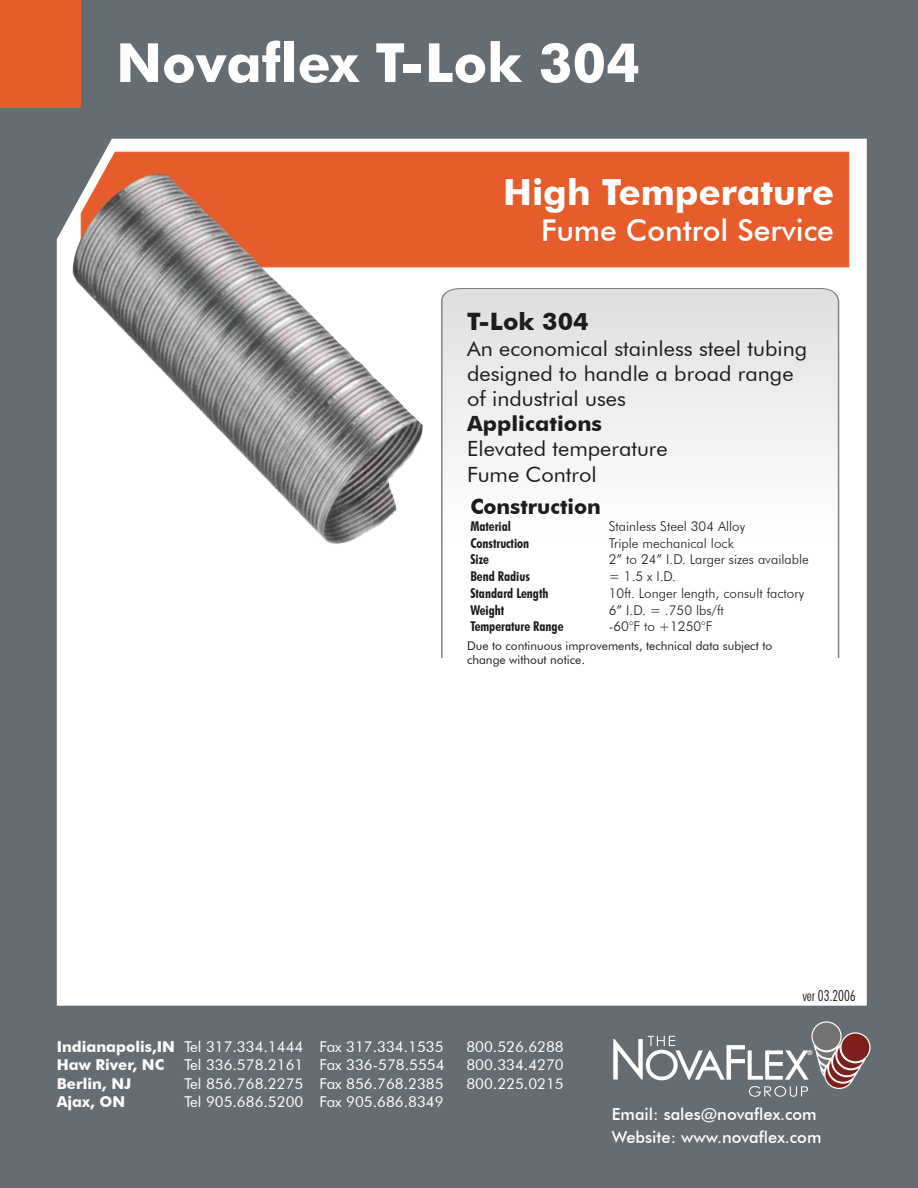
<style>
.page{position:relative;width:918px;height:1188px;background:#656d72}
.page>*{position:absolute;margin:0;border:0;box-sizing:border-box;transform-origin:0 0}
.t1{font:700 54px "Futura BT";color:#fff}
.t2{font:700 36px "Futura BT";color:#fff}
.t3{font:500 30px "Futura BT";color:#fff}
.t4{font:700 24px "Futura BT";color:#1c1c1a}
.t5{font:21px/25.2px "Futura BT";color:#1c1c1a}
.t6{font:700 21px "Futura BT";color:#1c1c1a}
.t7{font:500 16.5px/22.5px "Futura BT";color:#fff}
.t8{font:15px "Futura BT";color:#fff}
.t9{font:700 15px "Futura BT";color:#fff}
.t10{font:300 condensed 15px "Futura BT";color:#1c1c1a}
.t11{font:300 13.5px "Futura BT";color:#1c1c1a}
.t12{font:700 condensed 13.5px "Futura BT";color:#1c1c1a}
.t13{font:12px/14.4px "Futura BT";color:#1c1c1a}
.t14{font:800 6.3px "Futura Std";color:#fff}
.s1{font-weight:700}
</style>
<div class="page">
<div style="left:57px;top:139px;width:810px;height:867px;background:#fff"></div>
<svg style="left:613px;top:1021px;width:258px;height:76px"></svg>
<div style="left:80px;top:151px;width:770px;height:117px;background:#e65c2b"></div>
<div style="left:0;top:0;width:80px;height:107px;background:#e65c2b"></div>
<svg style="left:440px;top:287px;width:400px;height:371px;background:#f3f3f3"></svg>
<div style="left:435px;top:658px;width:411px;height:20px;background:#fff"></div>
<img style="left:72px;top:174px;width:351px;height:372px">
<h1 class="t1" style="left:116px;top:30px;width:525px">Novaflex T-Lok 304</h1>
<h2 class="t2" style="left:503px;top:171px;width:332px">High Temperature</h2>
<h3 class="t3" style="left:541px;top:212px;width:294px">Fume Control Service</h3>
<h3 class="t4" style="left:467px;top:307px;width:123px">T-Lok 304</h3>
<h3 class="t5" style="left:467px;top:335px;width:342px">An economical stainless steel tubing designed to handle a broad range of industrial uses</h3>
<h3 class="t6" style="left:467px;top:411px;width:136px">Applications</h3>
<h3 class="t5" style="left:467px;top:436px;width:202px">Elevated temperature<br>Fume Control</h3>
<h3 class="t6" style="left:470px;top:494px;width:132px">Construction</h3>
<p class="t12" style="left:470px;top:518px;width:42px">Material</p>
<p class="t11" style="left:609px;top:518px;width:138px">Stainless Steel 304 Alloy</p>
<p class="t12" style="left:470px;top:535px;width:60px">Construction</p>
<p class="t11" style="left:609px;top:535px;width:127px">Triple mechanical lock</p>
<p class="t12" style="left:470px;top:551px;width:20px">Size</p>
<p class="t11" style="left:609px;top:551px;width:202px">2” to 24” I.D. Larger sizes available</p>
<p class="t12" style="left:470px;top:568px;width:61px">Bend Radius</p>
<p class="t11" style="left:609px;top:568px;width:69px">= 1.5 x I.D.</p>
<p class="t12" style="left:470px;top:585px;width:80px">Standard Length</p>
<p class="t11" style="left:609px;top:585px;width:197px">10ft. Longer length, consult factory</p>
<p class="t12" style="left:470px;top:602px;width:35px">Weight</p>
<p class="t11" style="left:609px;top:602px;width:117px">6” I.D. = .750 lbs/ft</p>
<p class="t12" style="left:470px;top:618px;width:95px">Temperature Range</p>
<p class="t11" style="left:609px;top:618px;width:105px">-60°F to +1250°F</p>
<p class="t13" style="left:467px;top:638px;width:307px">Due to continuous improvements, technical data subject to change without notice.</p>
<p class="t10" style="left:802px;top:987px;width:55px">ver 03.2006</p>
<p class="t8" style="left:57px;top:1038px;width:388px"><span class="s1">Indianapolis,IN</span> Tel 317.334.1444 Fax 317.334.1535</p>
<p class="t8" style="left:466px;top:1038px;width:99px">800.526.6288</p>
<p class="t9" style="left:57px;top:1056px;width:109px">Haw River, NC</p>
<p class="t8" style="left:184px;top:1056px;width:262px">Tel 336.578.2161 Fax 336-578.5554</p>
<p class="t8" style="left:466px;top:1056px;width:99px">800.334.4270</p>
<p class="t9" style="left:57px;top:1074px;width:76px">Berlin, NJ</p>
<p class="t8" style="left:184px;top:1074px;width:261px">Tel 856.768.2275 Fax 856.768.2385</p>
<p class="t8" style="left:466px;top:1074px;width:99px">800.225.0215</p>
<p class="t9" style="left:57px;top:1092px;width:70px">Ajax, ON</p>
<p class="t8" style="left:184px;top:1092px;width:261px">Tel 905.686.5200 Fax 905.686.8349</p>
<p class="t14" style="left:808px;top:1049px;width:7px">®</p>
<p class="t7" style="left:612px;top:1103px;width:211px">Email: sales@novaflex.com<br>Website: www.novaflex.com</p>
</div>
